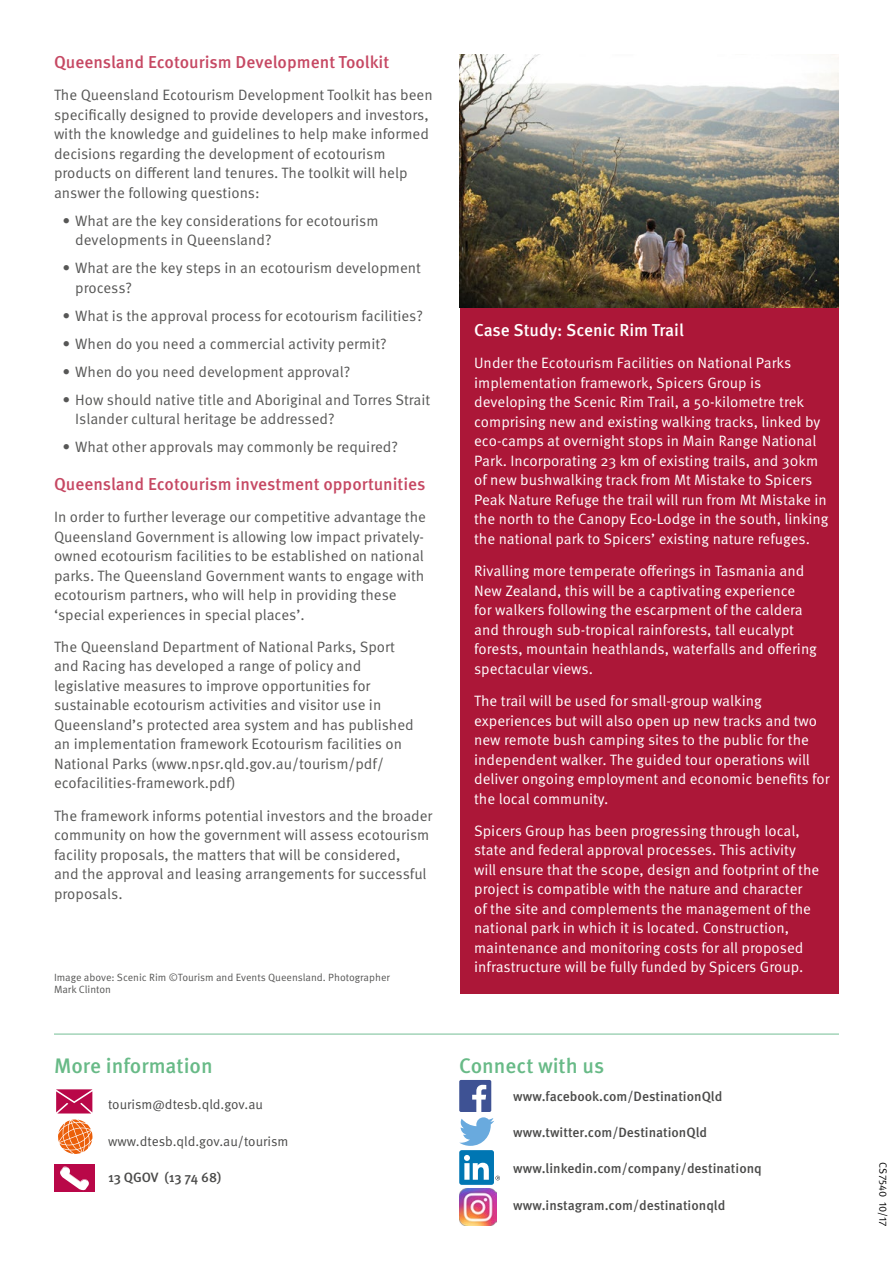
<style>
.page{position:relative;width:893px;height:1263px;background:#fff}
.page>*{position:absolute;margin:0;border:0;box-sizing:border-box;transform-origin:0 0}
.H02{font:500 21px "Meta OT";color:#68ba87}
.H03{font:500 17.25px "Meta OT";color:#c64863}
.H03-2{font:500 17.25px "Meta OT";color:#fff}
.Body{font:15px/19.5px "Meta OT";color:#575756}
.Body-2{font:15px/19.5px "Meta OT";color:#fff}
.Body_0_space{font:500 13.5px "Meta OT";color:#4a4a49}
.Body_0_space-2{font:13.5px "Meta OT";letter-spacing:-.005em;color:#4a4a49}
.Body_0_space-3{font:500 13.5px "Meta OT";letter-spacing:-.02em;color:#4a4a49}
.Image_credit{font:10.5px/12px "Meta OT";color:#575756}
.t1{font:10.5px "Meta OT";color:#000}
</style>
<div class="page">
<div style="left:460px;top:55px;width:378px;height:939px;background:#ac1738"></div>
<img style="left:459px;top:54px;width:380px;height:253px">
<svg style="left:56px;top:1089px;width:36px;height:24px"></svg>
<svg style="left:58px;top:1119px;width:35px;height:35px"></svg>
<div style="left:54px;top:1164px;width:41px;height:28px;background:#b90748"></div>
<svg style="left:60px;top:1166px;width:29px;height:25px"></svg>
<div style="left:459px;top:1080px;width:32px;height:32px;background:#3e5294;border-radius:2px"></div>
<svg style="left:459px;top:1085px;width:35px;height:61px"></svg>
<svg style="left:495px;top:1176px;width:5px;height:4px"></svg>
<div style="left:459px;top:1150px;width:35px;height:35px;background:#0076b3;border-radius:3px"></div>
<svg style="left:464px;top:1155px;width:25px;height:25px"></svg>
<img style="left:459px;top:1189px;width:37px;height:37px">
<hr style="left:54px;top:1033px;width:785px;height:2px;background:#70bd92">
<h3 class="H03" style="left:54px;top:51px;width:337px">Queensland Ecotourism Development Toolkit</h3>
<p class="Body" style="left:54px;top:85px;width:380px">The Queensland Ecotourism Development Toolkit has been specifically designed to provide developers and investors, with the knowledge and guidelines to help make informed decisions regarding the development of ecotourism products on different land tenures. The toolkit will help answer the following questions:</p>
<p class="Body" style="left:75px;top:211px;width:305px;text-indent:-13px">• What are the key considerations for ecotourism developments in Queensland?</p>
<p class="Body" style="left:75px;top:258px;width:347px;text-indent:-13px">• What are the key steps in an ecotourism development process?</p>
<p class="Body" style="left:63px;top:306px;width:362px">• What is the approval process for ecotourism facilities?</p>
<p class="Body" style="left:63px;top:334px;width:326px">• When do you need a commercial activity permit?</p>
<p class="Body" style="left:63px;top:362px;width:289px">• When do you need development approval?</p>
<p class="Body" style="left:75px;top:390px;width:357px;text-indent:-13px">• How should native title and Aboriginal and Torres Strait<br>Islander cultural heritage be addressed?</p>
<p class="Body" style="left:63px;top:437px;width:337px">• What other approvals may commonly be required?</p>
<h3 class="H03" style="left:54px;top:473px;width:373px">Queensland Ecotourism investment opportunities</h3>
<p class="Body" style="left:54px;top:507px;width:374px">In order to further leverage our competitive advantage the Queensland Government is allowing low impact privately&shy;owned ecotourism facilities to be established on national parks. The Queensland Government wants to engage with ecotourism partners, who will help in providing these ‘special experiences in special places’.</p>
<p class="Body" style="left:54px;top:637px;width:361px">The Queensland Department of National Parks, Sport and Racing has developed a range of policy and legislative measures to improve opportunities for sustainable ecotourism activities and visitor use in Queensland’s protected area system and has published an implementation framework Ecotourism facilities on National Parks (www.npsr.qld.gov.au/tourism/pdf/ ecofacilities-framework.pdf)</p>
<p class="Body" style="left:54px;top:806px;width:380px">The framework informs potential investors and the broader community on how the government will assess ecotourism facility proposals, the matters that will be considered,<br>and the approval and leasing arrangements for successful proposals.</p>
<p class="Image_credit" style="left:54px;top:971px;width:337px">Image above: Scenic Rim ©Tourism and Events Queensland. Photographer<br>Mark Clinton</p>
<h2 class="H02" style="left:54px;top:1053px;width:160px">More information</h2>
<p class="Body_0_space-2" style="left:108px;top:1096px;width:157px">tourism@dtesb.qld.gov.au</p>
<p class="Body_0_space-2" style="left:108px;top:1133px;width:182px">www.dtesb.qld.gov.au/tourism</p>
<p class="Body_0_space-3" style="left:108px;top:1169px;width:115px">13 QGOV (13 74 68)</p>
<h3 class="H03-2" style="left:474px;top:319px;width:211px">Case Study: Scenic Rim Trail</h3>
<p class="Body-2" style="left:474px;top:354px;width:356px">Under the Ecotourism Facilities on National Parks implementation framework, Spicers Group is developing the Scenic Rim Trail, a 50-kilometre trek comprising new and existing walking tracks, linked by eco-camps at overnight stops in Main Range National Park. Incorporating 23 km of existing trails, and 30km of new bushwalking track from Mt Mistake to Spicers Peak Nature Refuge the trail will run from Mt Mistake in the north to the Canopy Eco-Lodge in the south, linking the national park to Spicers’ existing nature refuges.</p>
<p class="Body-2" style="left:474px;top:561px;width:344px">Rivalling more temperate offerings in Tasmania and New Zealand, this will be a captivating experience<br>for walkers following the escarpment of the caldera and through sub-tropical rainforests, tall eucalypt forests, mountain heathlands, waterfalls and offering spectacular views.</p>
<p class="Body-2" style="left:474px;top:691px;width:357px">The trail will be used for small-group walking experiences but will also open up new tracks and two new remote bush camping sites to the public for the independent walker. The guided tour operations will deliver ongoing employment and economic benefits for the local community.</p>
<p class="Body-2" style="left:474px;top:821px;width:347px">Spicers Group has been progressing through local, state and federal approval processes. This activity will ensure that the scope, design and footprint of the project is compatible with the nature and character<br>of the site and complements the management of the national park in which it is located. Construction, maintenance and monitoring costs for all proposed infrastructure will be fully funded by Spicers Group.</p>
<h2 class="H02" style="left:459px;top:1053px;width:146px">Connect with us</h2>
<p class="Body_0_space" style="left:513px;top:1088px;width:211px">www.facebook.com/DestinationQld</p>
<p class="Body_0_space" style="left:513px;top:1124px;width:195px">www.twitter.com/DestinationQld</p>
<p class="Body_0_space" style="left:513px;top:1160px;width:250px">www.linkedin.com/company/destinationq</p>
<p class="Body_0_space" style="left:513px;top:1196px;width:214px">www.instagram.com/destinationqld</p>
<p class="t1" style="left:889px;top:1162px;width:66px;rotate:90deg">CS7540 10/17</p>
</div>
